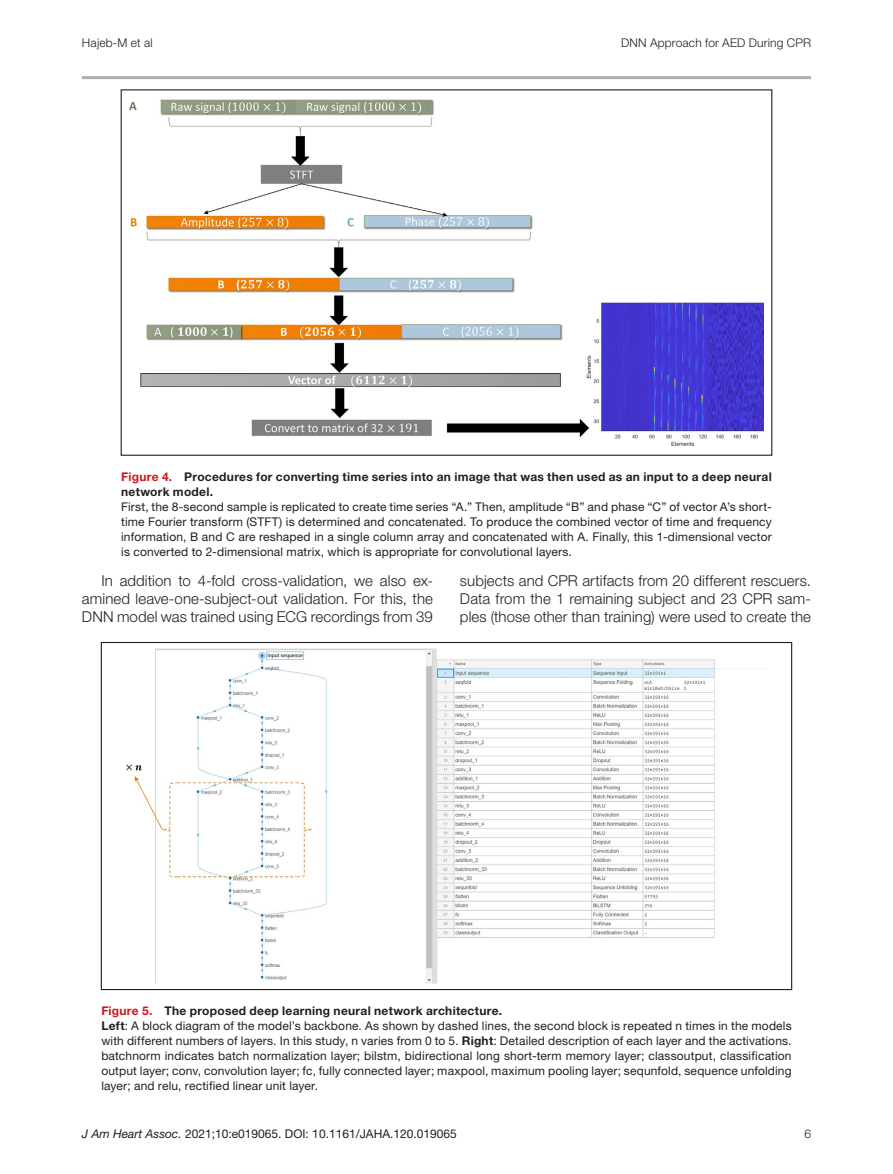
<style>
.page{position:relative;width:893px;height:1174px;background:#fff}
.page>*{position:absolute;margin:0;border:0;box-sizing:border-box;transform-origin:0 0}
.t1{font:300 15px/18px "Helvetica Neue LT Std";letter-spacing:.005em;color:#231f20;text-align:justify}
.t2{font:12px/15px "Helvetica Neue LT Std";letter-spacing:.01em;color:#231f20;text-align:justify}
.t3{font:700 12px/15px "Helvetica Neue LT Std";letter-spacing:.025em;color:#231f20}
.t4{font:300 12px "Helvetica Neue LT Std";letter-spacing:.015em;color:#231f20}
.s1{color:#cd151d}
.s2{font-weight:700;color:#cd151d}
.s3{font-weight:700}
.s4{font-style:italic}
</style>
<div class="page">
<img style="left:130px;top:99px;width:633px;height:346px">
<img style="left:127px;top:649px;width:639px;height:334px">
<hr style="left:82px;top:76px;width:729px;height:3px;background:#aeafb3">
<p class="t4" style="left:82px;top:35px;width:72px">Hajeb-M et al</p>
<p class="t4" style="left:621px;top:35px;width:191px">DNN Approach for AED During CPR</p>
<p class="t3" style="left:121px;top:469px;width:652px"><span class="s1">Figure 4.</span> Procedures for converting time series into an image that was then used as an input to a deep neural network model.</p>
<p class="t2" style="left:121px;top:499px;width:652px">First, the 8-second sample is replicated to create time series “A.” Then, amplitude “B” and phase “C” of vector A’s short&shy;time Fourier transform (STFT) is determined and concatenated. To produce the combined vector of time and frequency information, B and C are reshaped in a single column array and concatenated with A. Finally, this 1-dimensional vector is converted to 2-dimensional matrix, which is appropriate for convolutional layers.</p>
<p class="t1" style="left:82px;top:571px;width:352px;text-indent:19px">In addition to 4-fold cross-validation, we also ex&shy;amined leave-one-subject-out validation. For this, the DNN model was trained using ECG recordings from 39</p>
<p class="t1" style="left:460px;top:571px;width:353px">subjects and CPR artifacts from 20 different rescuers.<br>Data from the 1 remaining subject and 23 CPR sam&shy;ples (those other than training) were used to create the</p>
<p class="t2" style="left:101px;top:1003px;width:692px;text-align:left"><span class="s2">Figure 5.</span> <span class="s3">The proposed deep learning neural network architecture.<br>Left</span>: A block diagram of the model’s backbone. As shown by dashed lines, the second block is repeated n times in the models with different numbers of layers. In this study, n varies from 0 to 5. <span class="s3">Right</span>: Detailed description of each layer and the activations. batchnorm indicates batch normalization layer; bilstm, bidirectional long short-term memory layer; classoutput, classification output layer; conv, convolution layer; fc, fully connected layer; maxpool, maximum pooling layer; sequnfold, sequence unfolding layer; and relu, rectified linear unit layer.</p>
<p class="t2" style="left:82px;top:1126px;width:376px"><span class="s4">J Am Heart Assoc.</span> 2021;10:e019065. DOI: 10.1161/JAHA.120.019065</p>
<p class="t4" style="left:804px;top:1126px;width:8px">6</p>
</div>
